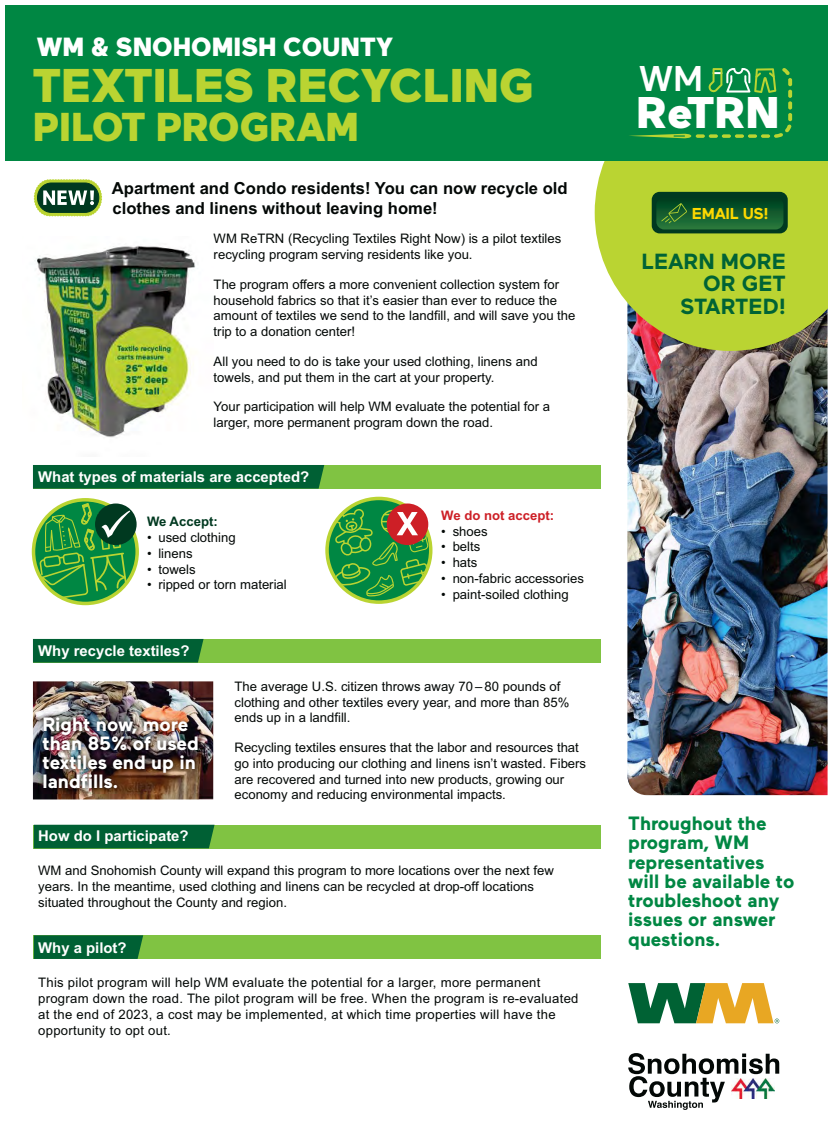
<style>
.page{position:relative;width:833px;height:1131px;background:#fff}
.page>*{position:absolute;margin:0;border:0;box-sizing:border-box;transform-origin:0 0}
.t1{font:900 47.25px "Maax";color:#bad432}
.t2{font:900 44.27px "Maax";color:#fff}
.t3{font:900 40.25px "Maax";color:#bad432}
.t4{font:500 35.7px "Maax";color:#fff}
.t5{font:900 26.25px "Maax";color:#fff}
.t6{font:700 21.88px/22.8px "Maax";color:#006335;text-align:right}
.t7{font:700 19.25px/19.2px "Maax";color:#008743}
.t8{font:700 19.25px/19.2px "Maax";color:#fff}
.t9{font:700 16.62px/19.2px "Arial";color:#030806}
.t10{font:700 15.75px "Maax";letter-spacing:-.02em;color:#fed900}
.t11{font:700 14.88px "Arial";color:#fff}
.t12{font:13.12px/15.8px "Arial";color:#030806}
.t13{font:13.12px/15.8px "Arial";letter-spacing:.02em;color:#030806}
.t14{font:700 13.12px "Arial";color:#cd1f26}
.t15{font:700 13.12px "Arial";color:#003920}
</style>
<div class="page">
<div style="left:32px;top:498px;width:107px;height:107px;border:4px solid #bad432;border-radius:50%"></div>
<svg style="left:327px;top:498px;width:104px;height:104px"></svg>
<div style="left:325px;top:497px;width:107px;height:107px;border:4px solid #bad432;border-radius:50%"></div>
<img style="left:35px;top:245px;width:161px;height:193px">
<img style="left:627px;top:351px;width:200px;height:444px">
<svg style="left:595px;top:161px;width:232px;height:190px;background:#b9cd42"></svg>
<div style="left:33px;top:465px;width:567px;height:24px;background:#80c342"></div>
<div style="left:33px;top:465px;width:291px;height:24px;background:#006034"></div>
<div style="left:33px;top:639px;width:567px;height:23px;background:#80c342"></div>
<div style="left:33px;top:639px;width:171px;height:23px;background:#006034"></div>
<div style="left:34px;top:825px;width:567px;height:23px;background:#80c342"></div>
<div style="left:34px;top:825px;width:180px;height:23px;background:#006034"></div>
<div style="left:34px;top:935px;width:567px;height:24px;background:#80c342"></div>
<div style="left:34px;top:935px;width:109px;height:24px;background:#006034"></div>
<div style="left:5px;top:5px;width:822px;height:156px;background:#008743"></div>
<svg style="left:628px;top:983px;width:151px;height:40px"></svg>
<div style="left:652px;top:192px;width:136px;height:41px;background:#003920;border-radius:8px"></div>
<div style="left:656px;top:197px;width:127px;height:32px;background:linear-gradient(to bottom,#003b1d,#28773c);border-radius:8px"></div>
<svg style="left:661px;top:203px;width:26px;height:20px"></svg>
<svg style="left:629px;top:68px;width:163px;height:70px"></svg>
<svg style="left:628px;top:1053px;width:151px;height:57px"></svg>
<img style="left:732px;top:1078px;width:42px;height:20px">
<svg style="left:34px;top:179px;width:68px;height:37px"></svg>
<div style="left:95px;top:503px;width:42px;height:42px;background:#003920;border-radius:50%"></div>
<svg style="left:387px;top:503px;width:41px;height:42px"></svg>
<svg style="left:38px;top:503px;width:92px;height:97px"></svg>
<svg style="left:333px;top:508px;width:98px;height:88px;background:#52934e"></svg>
<img style="left:33px;top:681px;width:180px;height:118px">
<img style="left:38px;top:712px;width:164px;height:81px">
<h3 class="t5" style="left:37px;top:32px;width:358px">WM &amp; SNOHOMISH COUNTY</h3>
<h1 class="t1" style="left:33px;top:58px;width:502px">TEXTILES RECYCLING</h1>
<h3 class="t3" style="left:33px;top:104px;width:328px">PILOT PROGRAM</h3>
<p class="t9" style="left:112px;top:180px;width:457px">Apartment and Condo residents! You can now recycle old clothes and linens without leaving home!</p>
<p class="t12" style="left:214px;top:232px;width:349px">WM ReTRN (Recycling Textiles Right Now) is a pilot textiles recycling program serving residents like you.</p>
<p class="t12" style="left:214px;top:278px;width:363px">The program offers a more convenient collection system for household fabrics so that it’s easier than ever to reduce the amount of textiles we send to the landfill, and will save you the trip to a donation center!</p>
<p class="t12" style="left:214px;top:355px;width:325px">All you need to do is take your used clothing, linens and towels, and put them in the cart at your property.</p>
<p class="t12" style="left:214px;top:400px;width:338px">Your participation will help WM evaluate the potential for a larger, more permanent program down the road.</p>
<p class="t11" style="left:38px;top:471px;width:273px">What types of materials are accepted?</p>
<p class="t15" style="left:147px;top:517px;width:72px">We Accept:</p>
<p class="t12" style="left:147px;top:531px;width:90px">• used clothing</p>
<p class="t12" style="left:147px;top:547px;width:47px">• linens</p>
<p class="t12" style="left:147px;top:562px;width:50px">• towels</p>
<p class="t12" style="left:147px;top:578px;width:141px">• ripped or torn material</p>
<p class="t11" style="left:38px;top:645px;width:153px">Why recycle textiles?</p>
<p class="t14" style="left:441px;top:510px;width:114px">We do not accept:</p>
<p class="t12" style="left:441px;top:524px;width:48px">• shoes</p>
<p class="t12" style="left:441px;top:540px;width:41px">• belts</p>
<p class="t12" style="left:441px;top:556px;width:38px">• hats</p>
<p class="t12" style="left:441px;top:571px;width:144px">• non-fabric accessories</p>
<p class="t12" style="left:441px;top:587px;width:129px">• paint-soiled clothing</p>
<h3 class="t8" style="left:43px;top:716px;width:158px">Right now, more than 85% of used textiles end up in landfills.</h3>
<p class="t12" style="left:235px;top:680px;width:336px">The average U.S. citizen throws away 70 – 80 pounds of clothing and other textiles every year, and more than 85% ends up in a landfill.</p>
<p class="t12" style="left:235px;top:741px;width:353px">Recycling textiles ensures that the labor and resources that go into producing our clothing and linens isn’t wasted. Fibers are recovered and turned into new products, growing our economy and reducing environmental impacts.</p>
<p class="t11" style="left:38px;top:830px;width:152px">How do I participate?</p>
<p class="t12" style="left:38px;top:864px;width:517px">WM and Snohomish County will expand this program to more locations over the next few years. In the meantime, used clothing and linens can be recycled at drop-off locations situated throughout the County and region.</p>
<p class="t11" style="left:38px;top:942px;width:90px">Why a pilot?</p>
<p class="t13" style="left:38px;top:976px;width:542px">This pilot program will help WM evaluate the potential for a larger, more permanent program down the road. The pilot program will be free. When the program is re-evaluated at the end of 2023, a cost may be implemented, at which time properties will have the opportunity to opt out.</p>
<h3 class="t4" style="left:639px;top:58px;width:66px">WM</h3>
<h2 class="t2" style="left:636px;top:87px;width:145px">ReTRN</h2>
<p class="t10" style="left:692px;top:207px;width:78px">EMAIL US!</p>
<h3 class="t6" style="left:641px;top:251px;width:146px">LEARN MORE<br>OR GET<br>STARTED!</h3>
<h3 class="t7" style="left:628px;top:815px;width:168px">Throughout the program, WM representatives will be available to troubleshoot any issues or answer questions.</h3>
</div>
